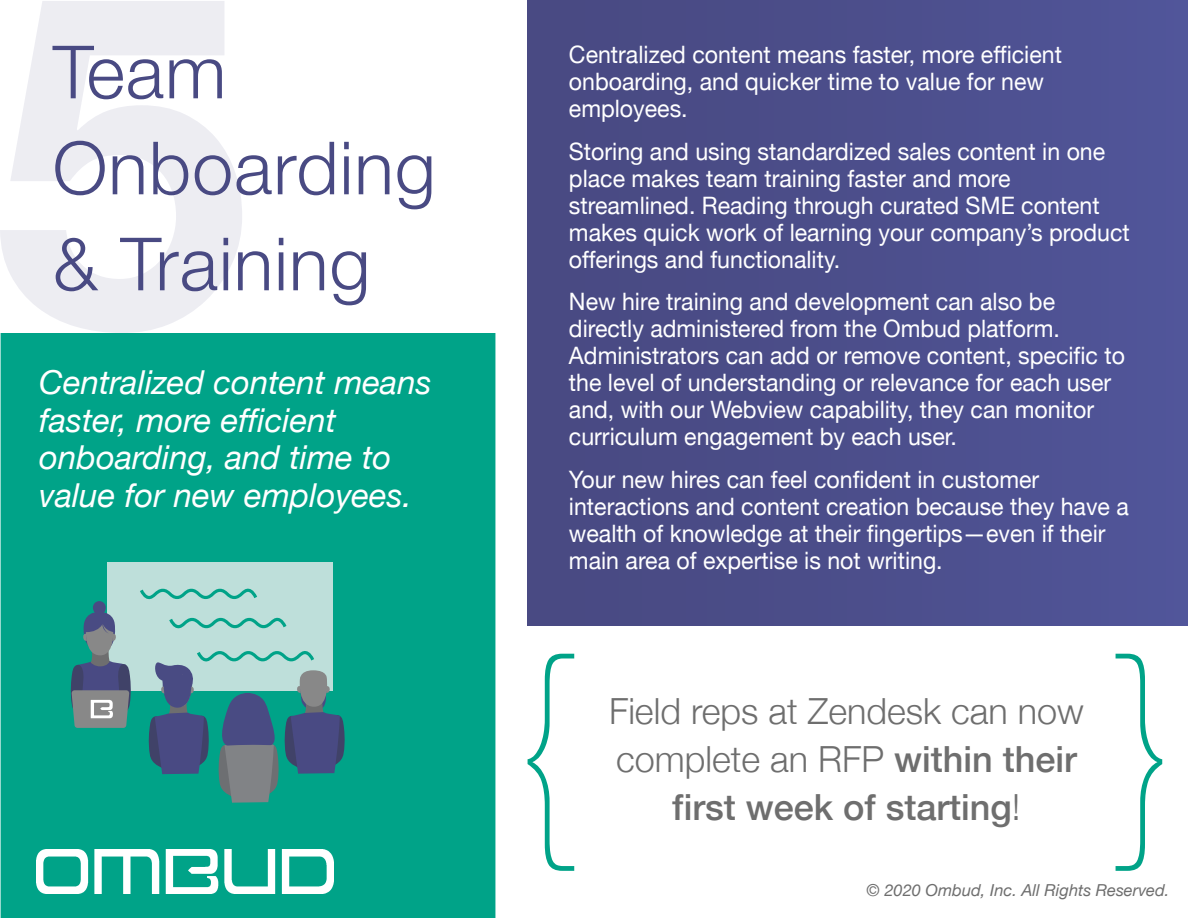
<style>
.page{position:relative;width:1188px;height:918px;background:#fff}
.page>*{position:absolute;margin:0;border:0;box-sizing:border-box;transform-origin:0 0}
.t1{font:300 73.5px/96px "Helvetica Neue";letter-spacing:.015em;color:#494a83}
.t2{font:300 36px/48px "Helvetica Neue";color:#6e6e6e;text-align:center}
.t3{font:italic 33px/37.5px "Helvetica Neue";color:#fff}
.t4{font:24px/27px "Helvetica Neue";color:#fff;scale:.96 1}
.t5{font:italic 16.5px "Helvetica Neue";color:#6e6e6e}
.s1{font-weight:500}
</style>
<div class="page">
<div style="left:1px;top:333px;width:494px;height:585px;background:#00a388"></div>
<div style="left:528px;top:0;width:660px;height:626px;background:linear-gradient(to right,#484880,#505598)"></div>
<img style="left:36px;top:850px;width:297px;height:43px">
<svg style="left:0;top:1px;width:242px;height:332px;fill:#ededf2"></svg>
<div style="left:108px;top:562px;width:225px;height:128px;background:#bedfda"></div>
<div style="left:93px;top:601px;width:13px;height:14px;background:#494b83;border-radius:50%"></div>
<svg style="left:140px;top:588px;width:117px;height:12px"></svg>
<svg style="left:169px;top:617px;width:118px;height:12px"></svg>
<svg style="left:149px;top:651px;width:196px;height:152px"></svg>
<svg style="left:71px;top:612px;width:60px;height:116px"></svg>
<svg style="left:528px;top:654px;width:46px;height:217px"></svg>
<svg style="left:1116px;top:654px;width:46px;height:217px"></svg>
<h1 class="t1" style="left:53px;top:19px;width:385px">Team<br>Onboarding &amp; Training</h1>
<h3 class="t3" style="left:39px;top:366px;width:394px">Centralized content means faster, more efficient onboarding, and time to value for new employees.</h3>
<p class="t4" style="left:569px;top:42px;width:515px">Centralized content means faster, more efficient onboarding, and quicker time to value for new employees.</p>
<p class="t4" style="left:569px;top:139px;width:586px">Storing and using standardized sales content in one place makes team training faster and more streamlined. Reading through curated SME content makes quick work of learning your company’s product offerings and functionality.</p>
<p class="t4" style="left:569px;top:289px;width:581px">New hire training and development can also be directly administered from the Ombud platform.<br>Administrators can add or remove content, specific to the level of understanding or relevance for each user and, with our Webview capability, they can monitor curriculum engagement by each user.</p>
<p class="t4" style="left:569px;top:467px;width:585px">Your new hires can feel confident in customer interactions and content creation because they have a wealth of knowledge at their fingertips—even if their main area of expertise is not writing.</p>
<h2 class="t2" style="left:609px;top:684px;width:476px">Field reps at Zendesk can now complete an RFP <span class="s1">within their first week of starting</span>!</h2>
<p class="t5" style="left:867px;top:878px;width:304px">© 2020 Ombud, Inc. All Rights Reserved.</p>
</div>
